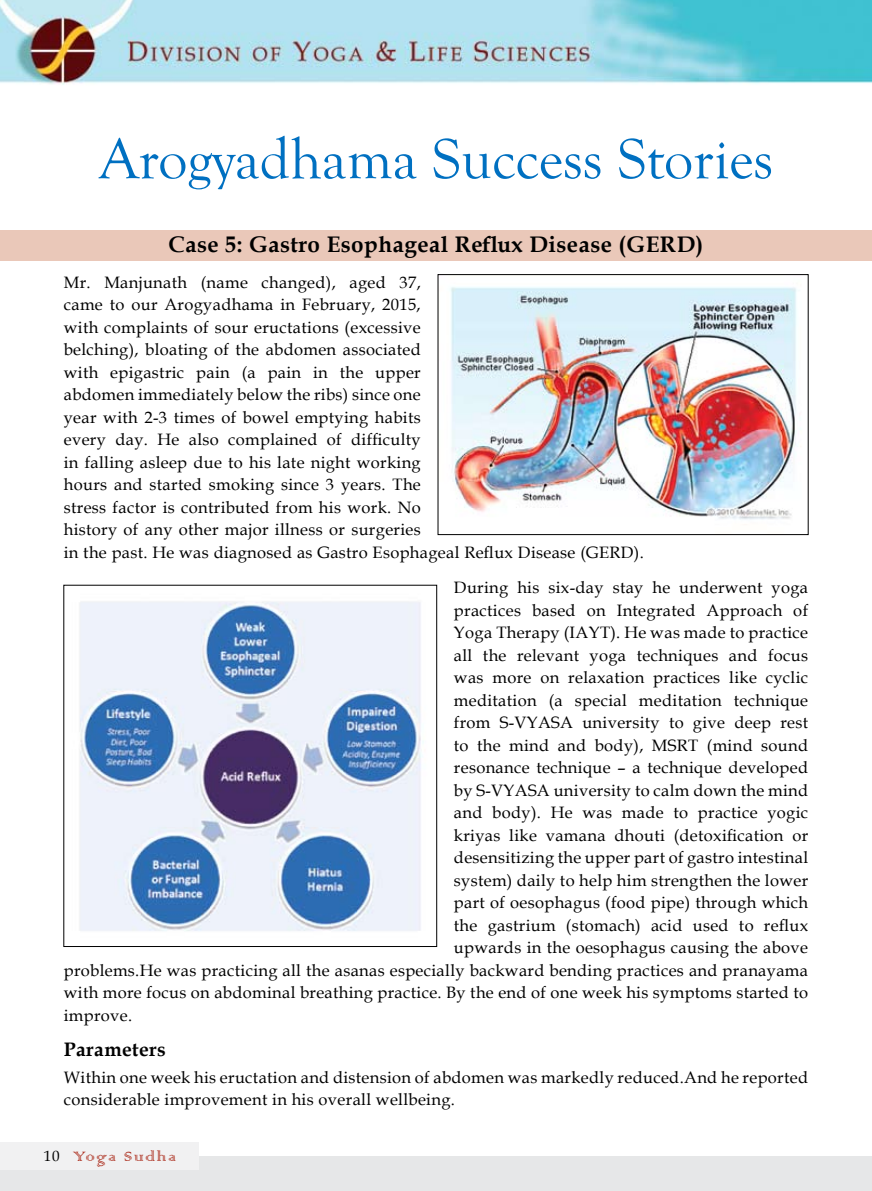
<style>
.page{position:relative;width:872px;height:1191px;background:#fff}
.page>*{position:absolute;margin:0;border:0;box-sizing:border-box;transform-origin:0 0}
.t1{font:58.5px "Goudy Old Style T";color:#0070c1}
.t2{font:700 22.5px "Book Antiqua";letter-spacing:.02em;color:#000}
.t3{font:700 19.5px "Book Antiqua";letter-spacing:.02em;color:#000}
.t4{font:18px "Colonna";letter-spacing:.1em;color:#ab2a1a}
.t5{font:16.5px/22.5px "Book Antiqua";letter-spacing:.02em;color:#000}
.t6{font:15px "Book Antiqua";color:#000}
.s1{font-family:"Book Antiqua";font-size:15px;color:#000}
</style>
<div class="page">
<img style="left:0;top:0;width:872px;height:703px">
<div style="left:0;top:231px;width:872px;height:30px;background:#eac8b9"></div>
<img style="left:440px;top:276px;width:366px;height:257px">
<div style="left:438px;top:274px;width:370px;height:261px;border:1px solid #000"></div>
<img style="left:66px;top:587px;width:369px;height:344px">
<div style="left:0;top:1156px;width:872px;height:35px;background:#e6e7e8"></div>
<div style="left:0;top:1142px;width:198px;height:27px;background:#f1f1f2"></div>
<h1 class="t1" style="left:100px;top:127px;width:675px">Arogyadhama Success Stories</h1>
<h2 class="t2" style="left:169px;top:229px;width:536px">Case 5: Gastro Esophageal Reflux Disease (GERD)</h2>
<p class="t5" style="left:64px;top:270px;width:581px">Mr. Manjunath (name changed), aged 37,<br>came to our Arogyadhama in February, 2015,<br>with complaints of sour eructations (excessive<br>belching), bloating of the abdomen associated<br>with epigastric pain (a pain in the upper<br>abdomen immediately below the ribs) since one<br>year with 2-3 times of bowel emptying habits<br>every day. He also complained of difficulty<br>in falling asleep due to his late night working<br>hours and started smoking since 3 years. The<br>stress factor is contributed from his work. No<br>history of any other major illness or surgeries<br>in the past. He was diagnosed as Gastro Esophageal Reflux Disease (GERD).</p>
<p class="t5" style="left:454px;top:576px;width:356px">During his six-day stay he underwent yoga</p>
<p class="t5" style="left:454px;top:598px;width:356px">practices based on Integrated Approach of</p>
<p class="t5" style="left:454px;top:621px;width:356px">Yoga Therapy (IAYT). He was made to practice</p>
<p class="t5" style="left:454px;top:643px;width:356px">all the relevant yoga techniques and focus</p>
<p class="t5" style="left:454px;top:666px;width:356px">was more on relaxation practices like cyclic</p>
<p class="t5" style="left:454px;top:688px;width:356px">meditation (a special meditation technique</p>
<p class="t5" style="left:454px;top:711px;width:356px">from S-VYASA university to give deep rest</p>
<p class="t5" style="left:454px;top:733px;width:356px">to the mind and body), MSRT (mind sound</p>
<p class="t5" style="left:454px;top:756px;width:356px">resonance technique – a technique developed</p>
<p class="t5" style="left:454px;top:778px;width:356px">by S-VYASA university to calm down the mind</p>
<p class="t5" style="left:454px;top:801px;width:356px">and body). He was made to practice yogic</p>
<p class="t5" style="left:454px;top:823px;width:356px">kriyas like vamana dhouti (detoxification or</p>
<p class="t5" style="left:454px;top:846px;width:356px">desensitizing the upper part of gastro intestinal</p>
<p class="t5" style="left:454px;top:868px;width:356px">system) daily to help him strengthen the lower</p>
<p class="t5" style="left:454px;top:891px;width:356px">part of oesophagus (food pipe) through which</p>
<p class="t5" style="left:454px;top:913px;width:356px">the gastrium (stomach) acid used to reflux</p>
<p class="t5" style="left:454px;top:936px;width:356px">upwards in the oesophagus causing the above</p>
<p class="t5" style="left:64px;top:958px;width:746px">problems.He was practicing all the asanas especially backward bending practices and pranayama</p>
<p class="t5" style="left:64px;top:981px;width:745px">with more focus on abdominal breathing practice. By the end of one week his symptoms started to</p>
<p class="t5" style="left:64px;top:1003px;width:70px">improve.</p>
<p class="t3" style="left:64px;top:1036px;width:104px">Parameters</p>
<p class="t5" style="left:64px;top:1065px;width:746px">Within one week his eructation and distension of abdomen was markedly reduced.And he reported considerable improvement in his overall wellbeing.</p>
<p class="t4" style="left:44px;top:1145px;width:134px"><span class="s1">10</span> Yoga Sudha</p>
<p class="t6" style="left:52px;top:1145px;width:9px">2</p>
</div>
